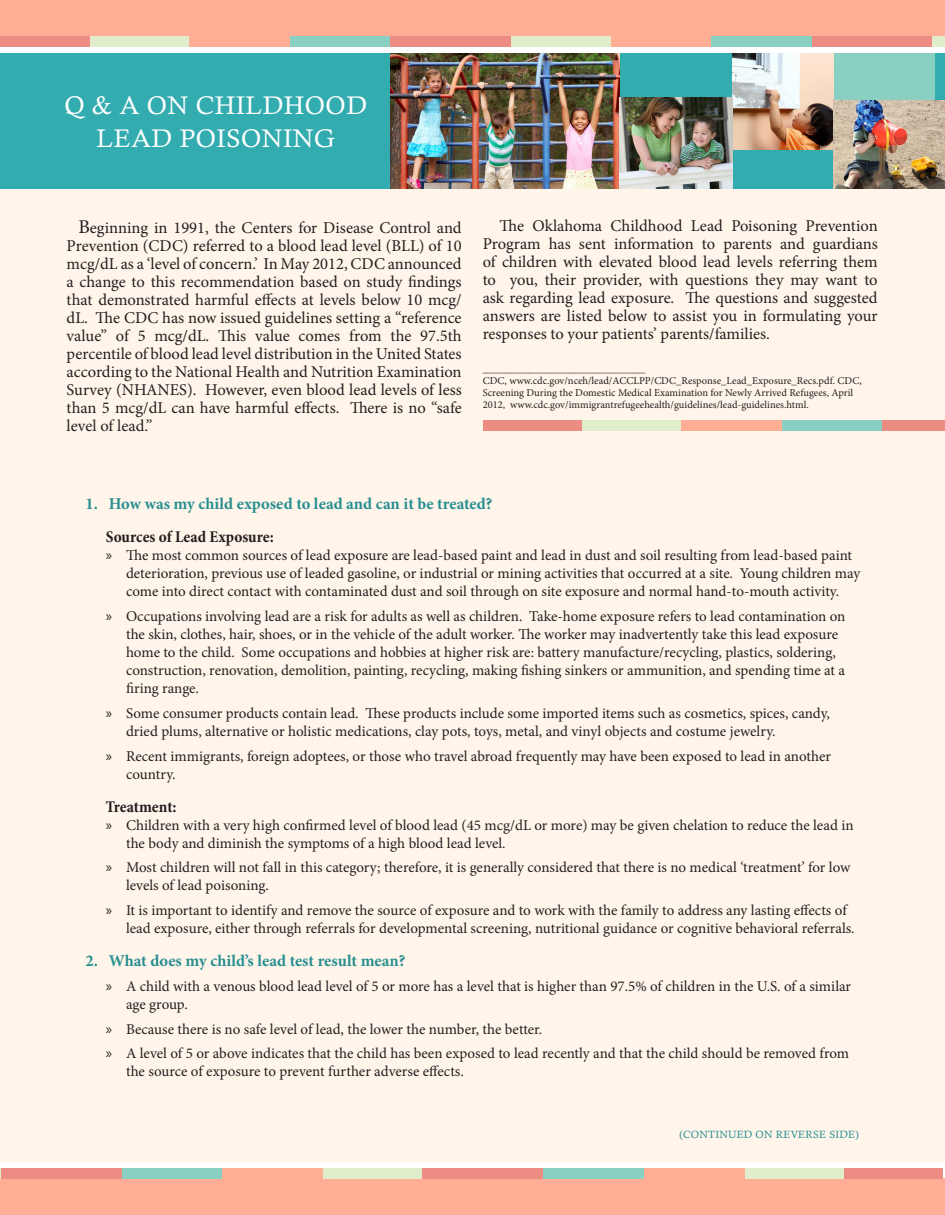
<style>
.page{position:relative;width:945px;height:1215px;background:#fff}
.page>*{position:absolute;margin:0;border:0;box-sizing:border-box;transform-origin:0 0}
.t1{font:25.5px "Calisto";letter-spacing:.02em;color:#fff}
.t2{font:16.5px/18px "Minion Pro";color:#231f20;text-align:justify}
.Question{font:700 16.5px "Minion Pro";color:#288e90}
.t3{font:700 condensed 16.5px "Minion Pro";color:#231f20}
.t4{font:15px/18px "Minion Pro";color:#231f20}
.t5{font:10.5px/12px "Minion Pro";color:#231f20}
.t6{font:10.5px "Calisto";letter-spacing:.02em;color:#288e90}
.s1{font-size:19.5px}
.s2{font-family:"Myriad Pro"}
</style>
<div class="page">
<div style="left:0;top:69px;width:945px;height:1093px;background:#fff5ea"></div>
<div style="left:0;top:0;width:945px;height:36px;background:#ffad94"></div>
<div style="left:0;top:36px;width:92px;height:11px;background:#ed8c82"></div>
<div style="left:90px;top:36px;width:101px;height:11px;background:#e0edcb"></div>
<div style="left:189px;top:36px;width:101px;height:11px;background:#ffad94"></div>
<div style="left:0;top:53px;width:945px;height:136px;background:#32acaf"></div>
<div style="left:290px;top:36px;width:101px;height:11px;background:#89d0c2"></div>
<div style="left:391px;top:36px;width:122px;height:11px;background:#ed8c82"></div>
<div style="left:511px;top:36px;width:101px;height:11px;background:#e0edcb"></div>
<div style="left:611px;top:36px;width:100px;height:11px;background:#ffad94"></div>
<div style="left:711px;top:36px;width:101px;height:11px;background:#89d0c2"></div>
<div style="left:812px;top:36px;width:122px;height:11px;background:#ed8c82"></div>
<div style="left:933px;top:36px;width:12px;height:11px;background:#e0edcb"></div>
<img style="left:391px;top:53px;width:228px;height:136px">
<img style="left:733px;top:53px;width:101px;height:97px">
<div style="left:834px;top:53px;width:100px;height:89px;background:#89d0c2"></div>
<img style="left:619px;top:98px;width:114px;height:91px">
<img style="left:834px;top:100px;width:111px;height:89px">
<div style="left:483px;top:420px;width:100px;height:11px;background:#ed8c82"></div>
<div style="left:582px;top:420px;width:101px;height:11px;background:#e0edcb"></div>
<div style="left:681px;top:420px;width:101px;height:11px;background:#ffad94"></div>
<div style="left:782px;top:420px;width:101px;height:11px;background:#89d0c2"></div>
<div style="left:883px;top:420px;width:62px;height:11px;background:#ed8c82"></div>
<div style="left:0;top:1179px;width:945px;height:36px;background:#ffad94"></div>
<div style="left:842px;top:1168px;width:101px;height:11px;background:#ed8c82"></div>
<div style="left:743px;top:1168px;width:101px;height:11px;background:#e0edcb"></div>
<div style="left:644px;top:1168px;width:100px;height:11px;background:#ffad94"></div>
<div style="left:543px;top:1168px;width:101px;height:11px;background:#89d0c2"></div>
<div style="left:421px;top:1168px;width:122px;height:11px;background:#ed8c82"></div>
<div style="left:321px;top:1168px;width:101px;height:11px;background:#e0edcb"></div>
<div style="left:222px;top:1168px;width:101px;height:11px;background:#ffad94"></div>
<div style="left:122px;top:1168px;width:100px;height:11px;background:#89d0c2"></div>
<div style="left:0;top:1168px;width:122px;height:11px;background:#ed8c82"></div>
<p class="t1" style="left:65px;top:90px;width:304px">Q &amp; A ON CHILDHOOD</p>
<p class="t1" style="left:97px;top:123px;width:240px">LEAD POISONING</p>
<p class="t2" style="left:67px;top:219px;width:397px;text-indent:12px"><span class="s1">B</span>eginning in 1991, the Centers for Disease Control and Prevention (CDC) referred to a blood lead level (BLL) of 10 mcg/dL as a ‘level of concern.’ In May 2012, CDC announced a change to this recommendation based on study findings that demonstrated harmful effects at levels below 10 mcg/ dL. The CDC has now issued guidelines setting a “reference value” of 5 mcg/dL. This value comes from the 97.5th percentile of blood lead level distribution in the United States according to the National Health and Nutrition Examination Survey (NHANES). However, even blood lead levels of less than 5 mcg/dL can have harmful effects. There is no “safe level of lead.”</p>
<p class="t2" style="left:483px;top:217px;width:397px;text-indent:17px">The Oklahoma Childhood Lead Poisoning Prevention Program has sent information to parents and guardians of children with elevated blood lead levels referring them to you, their provider, with questions they may want to ask regarding lead exposure. The questions and suggested answers are listed below to assist you in formulating your responses to your patients’ parents/families.</p>
<p class="t5" style="left:483px;top:363px;width:164px">_______________________________</p>
<p class="t5" style="left:483px;top:375px;width:381px">CDC, www.cdc.gov/nceh/lead/ACCLPP/CDC_Response_Lead_Exposure_Recs.pdf. CDC,<br>Screening During the Domestic Medical Examination for Newly Arrived Refugees, April<br>2012, www.cdc.gov/immigrantrefugeehealth/guidelines/lead-guidelines.html.</p>
<p class="Question" style="left:86px;top:492px;width:409px">1. How was my child exposed to lead and can it be treated?</p>
<p class="t3" style="left:106px;top:526px;width:169px">Sources of Lead Exposure:</p>
<p class="t4" style="left:126px;top:547px;width:736px;text-indent:-20px"><span class="s2">»</span> The most common sources of lead exposure are lead-based paint and lead in dust and soil resulting from lead-based paint deterioration, previous use of leaded gasoline, or industrial or mining activities that occurred at a site. Young children may come into direct contact with contaminated dust and soil through on site exposure and normal hand-to-mouth activity.</p>
<p class="t4" style="left:126px;top:607px;width:721px;text-indent:-20px"><span class="s2">»</span> Occupations involving lead are a risk for adults as well as children. Take-home exposure refers to lead contamination on the skin, clothes, hair, shoes, or in the vehicle of the adult worker. The worker may inadvertently take this lead exposure home to the child. Some occupations and hobbies at higher risk are: battery manufacture/recycling, plastics, soldering, construction, renovation, demolition, painting, recycling, making fishing sinkers or ammunition, and spending time at a firing range.</p>
<p class="t4" style="left:126px;top:704px;width:705px;text-indent:-20px"><span class="s2">»</span> Some consumer products contain lead. These products include some imported items such as cosmetics, spices, candy, dried plums, alternative or holistic medications, clay pots, toys, metal, and vinyl objects and costume jewelry.</p>
<p class="t4" style="left:126px;top:747px;width:707px;text-indent:-20px"><span class="s2">»</span> Recent immigrants, foreign adoptees, or those who travel abroad frequently may have been exposed to lead in another country.</p>
<p class="t3" style="left:106px;top:795px;width:72px">Treatment:</p>
<p class="t4" style="left:126px;top:816px;width:729px;text-indent:-20px"><span class="s2">»</span> Children with a very high confirmed level of blood lead (45 mcg/dL or more) may be given chelation to reduce the lead in the body and diminish the symptoms of a high blood lead level.</p>
<p class="t4" style="left:126px;top:859px;width:726px;text-indent:-20px"><span class="s2">»</span> Most children will not fall in this category; therefore, it is generally considered that there is no medical ‘treatment’ for low levels of lead poisoning.</p>
<p class="t4" style="left:126px;top:901px;width:730px;text-indent:-20px"><span class="s2">»</span> It is important to identify and remove the source of exposure and to work with the family to address any lasting effects of lead exposure, either through referrals for developmental screening, nutritional guidance or cognitive behavioral referrals.</p>
<p class="Question" style="left:86px;top:949px;width:321px">2. What does my child’s lead test result mean?</p>
<p class="t4" style="left:126px;top:977px;width:727px;text-indent:-20px"><span class="s2">»</span> A child with a venous blood lead level of 5 or more has a level that is higher than 97.5% of children in the U.S. of a similar age group.</p>
<p class="t4" style="left:106px;top:1020px;width:438px"><span class="s2">»</span> Because there is no safe level of lead, the lower the number, the better.</p>
<p class="t4" style="left:126px;top:1045px;width:725px;text-indent:-20px"><span class="s2">»</span> A level of 5 or above indicates that the child has been exposed to lead recently and that the child should be removed from the source of exposure to prevent further adverse effects.</p>
<p class="t6" style="left:680px;top:1128px;width:181px">(CONTINUED ON REVERSE SIDE)</p>
</div>
